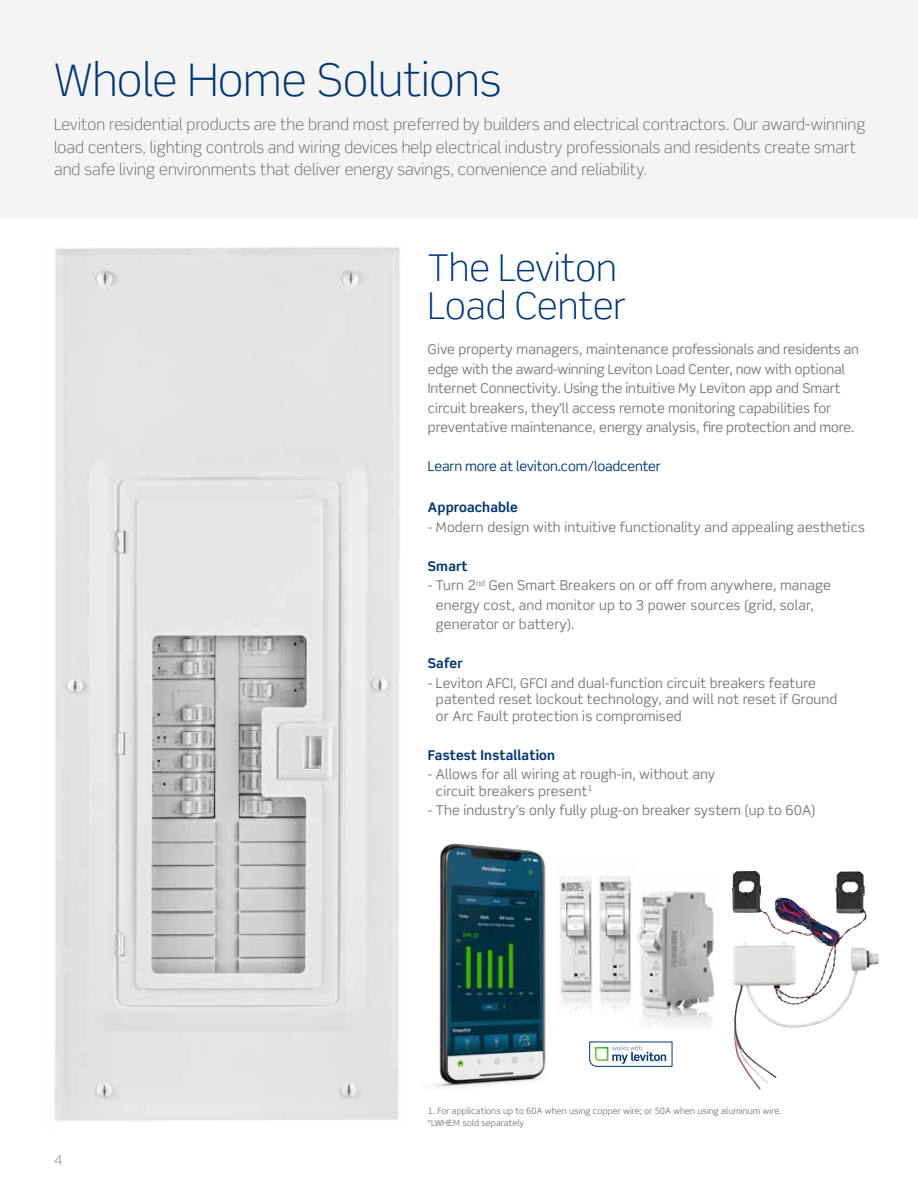
<style>
.page{position:relative;width:918px;height:1188px;background:#fff}
.page>*{position:absolute;margin:0;border:0;box-sizing:border-box;transform-origin:0 0}
.t1{font:300 45px "Scene Std";color:#003573}
.t2{font:300 36.9px/38.1px "Scene Std";color:#003573}
.t3{font:300 15.75px/22.5px "Scene Std";letter-spacing:.01em;color:#636466}
.t4{font:13.5px/16.5px "Scene Std";letter-spacing:.01em;color:#77787b}
.t5{font:13.5px/19.5px "Scene Std";letter-spacing:-.01em;color:#77787b}
.t6{font:700 13.5px "Scene Std";letter-spacing:.01em;color:#003573}
.t7{font:13.5px "Scene Std";letter-spacing:-.01em;color:#003573}
.t8{font:300 13.5px "Scene Std";color:#797a7d}
.t9{font:8.55px "Scene Std";letter-spacing:.005em;color:#797a7d}
</style>
<div class="page">
<svg style="left:590px;top:1042px;width:82px;height:25px"></svg>
<img style="left:54px;top:247px;width:346px;height:875px">
<img style="left:433px;top:843px;width:113px;height:244px">
<div style="left:0;top:0;width:918px;height:218px;background:#f4f4f4"></div>
<img style="left:559px;top:876px;width:71px;height:135px">
<img style="left:630px;top:878px;width:85px;height:149px">
<img style="left:731px;top:871px;width:101px;height:126px">
<h1 class="t1" style="left:54px;top:53px;width:449px">Whole Home Solutions</h1>
<p class="t3" style="left:54px;top:113px;width:813px">Leviton residential products are the brand most preferred by builders and electrical contractors. Our award-winning load centers, lighting controls and wiring devices help electrical industry professionals and residents create smart and safe living environments that deliver energy savings, convenience and reliability.</p>
<h2 class="t2" style="left:428px;top:249px;width:199px">The Leviton<br>Load Center</h2>
<p class="t5" style="left:428px;top:340px;width:433px">Give property managers, maintenance professionals and residents an edge with the award-winning Leviton Load Center, now with optional Internet Connectivity. Using the intuitive My Leviton app and Smart circuit breakers, they’ll access remote monitoring capabilities for preventative maintenance, energy analysis, fire protection and more.</p>
<p class="t7" style="left:428px;top:458px;width:234px">Learn more at leviton.com/loadcenter</p>
<p class="t6" style="left:428px;top:499px;width:91px">Approachable</p>
<p class="t4" style="left:428px;top:519px;width:439px">- Modern design with intuitive functionality and appealing aesthetics</p>
<p class="t6" style="left:428px;top:558px;width:41px">Smart</p>
<p class="t4" style="left:436px;top:576px;width:396px;line-height:19.5px;text-indent:-8px">- Turn 2<sup>nd</sup> Gen Smart Breakers on or off from anywhere, manage energy cost, and monitor up to 3 power sources (grid, solar, generator or battery).</p>
<p class="t6" style="left:428px;top:655px;width:36px">Safer</p>
<p class="t4" style="left:436px;top:675px;width:403px;text-indent:-8px">- Leviton AFCI, GFCI and dual-function circuit breakers feature patented reset lockout technology, and will not reset if Ground or Arc Fault protection is compromised</p>
<p class="t6" style="left:428px;top:747px;width:129px">Fastest Installation</p>
<p class="t4" style="left:436px;top:766px;width:281px;text-indent:-8px">- Allows for all wiring at rough-in, without any circuit breakers present<sup>1</sup></p>
<p class="t4" style="left:428px;top:802px;width:389px">- The industry’s only fully plug-on breaker system (up to 60A)</p>
<p class="t9" style="left:428px;top:1106px;width:355px">1. For applications up to 60A when using copper wire; or 50A when using aluminum wire.</p>
<p class="t8" style="left:54px;top:1152px;width:9px">4</p>
<p class="t9" style="left:428px;top:1118px;width:98px">*LWHEM sold separately</p>
</div>
